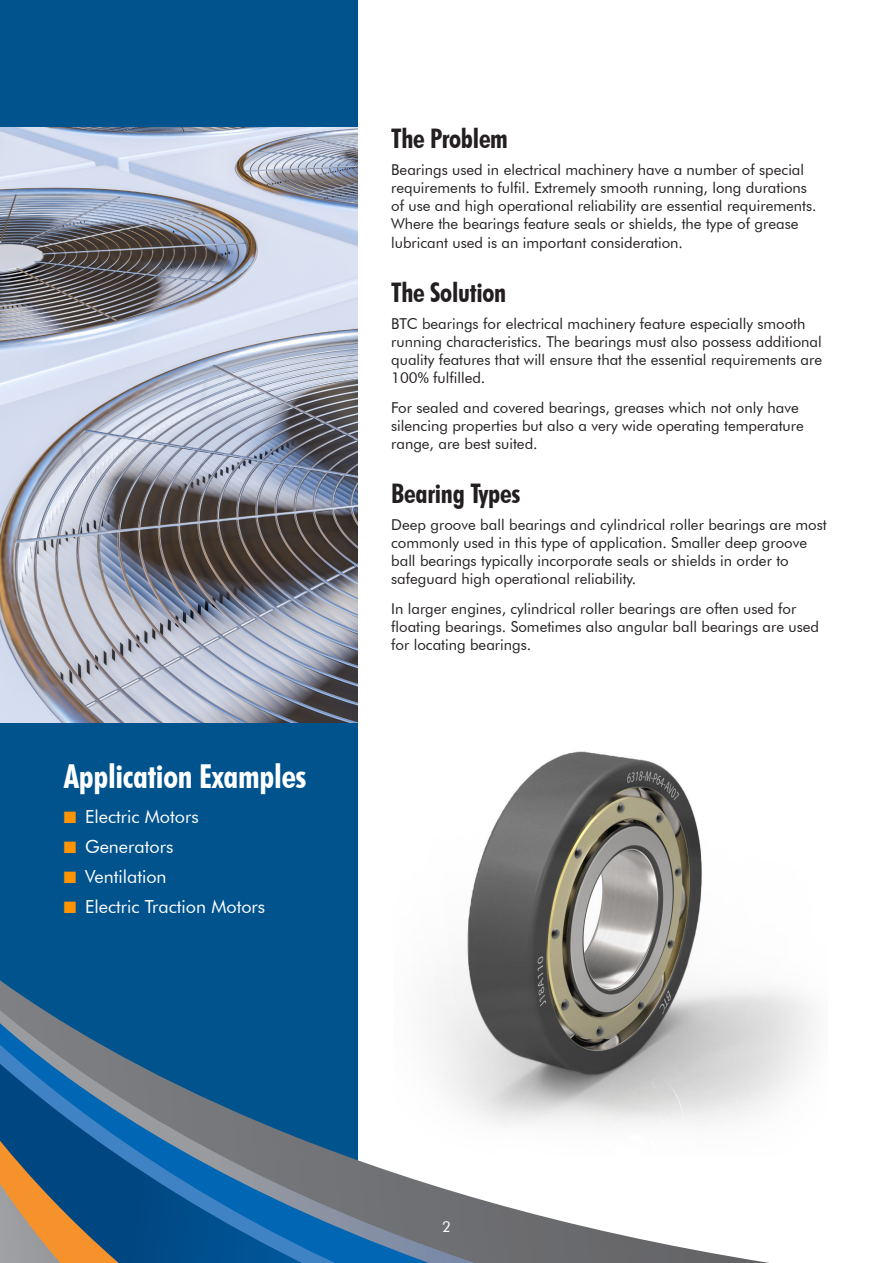
<style>
.page{position:relative;width:893px;height:1263px;background:#fff}
.page>*{position:absolute;margin:0;border:0;box-sizing:border-box;transform-origin:0 0}
.t1{font:700 condensed 33px "Futura BT";letter-spacing:-.01em;color:#fff}
.t2{font:700 condensed 27px "Futura BT";letter-spacing:-.01em;color:#231f20}
.t3{font:18px "Futura BT";color:#fff}
.t4{font:15px/18px "Futura BT";color:#231f20}
.t5{font:15px "Futura BT";color:#fff}
.s1{color:#ff9400}
</style>
<div class="page">
<div style="left:0;top:0;width:357px;height:1263px;background:#01538e"></div>
<img style="left:0;top:128px;width:357px;height:595px">
<svg style="left:0;top:978px;width:769px;height:285px"></svg>
<svg style="left:0;top:1141px;width:119px;height:122px"></svg>
<img style="left:393px;top:751px;width:421px;height:406px">
<h1 class="t1" style="left:64px;top:757px;width:244px">Application Examples</h1>
<p class="t3" style="left:64px;top:805px;width:136px"><span class="s1">■</span> Electric Motors</p>
<p class="t3" style="left:64px;top:835px;width:111px"><span class="s1">■</span> Generators</p>
<p class="t3" style="left:64px;top:866px;width:104px"><span class="s1">■</span> Ventilation</p>
<p class="t3" style="left:64px;top:896px;width:203px"><span class="s1">■</span> Electric Traction Motors</p>
<p class="t2" style="left:391px;top:122px;width:118px">The Problem</p>
<p class="t4" style="left:391px;top:160px;width:414px">Bearings used in electrical machinery have a number of special</p>
<p class="t4" style="left:391px;top:178px;width:427px">requirements to fulfil. Extremely smooth running, long durations of use and high operational reliability are essential requirements.</p>
<p class="t4" style="left:391px;top:214px;width:409px">Where the bearings feature seals or shields, the type of grease</p>
<p class="t4" style="left:391px;top:234px;width:293px">lubricant used is an important consideration.</p>
<h2 class="t2" style="left:391px;top:276px;width:117px">The Solution</h2>
<p class="t4" style="left:391px;top:314px;width:432px">BTC bearings for electrical machinery feature especially smooth running characteristics. The bearings must also possess additional quality features that will ensure that the essential requirements are 100% fulfilled.</p>
<p class="t4" style="left:391px;top:399px;width:414px">For sealed and covered bearings, greases which not only have silencing properties but also a very wide operating temperature range, are best suited.</p>
<h2 class="t2" style="left:391px;top:477px;width:131px">Bearing Types</h2>
<p class="t4" style="left:391px;top:515px;width:437px">Deep groove ball bearings and cylindrical roller bearings are most commonly used in this type of application. Smaller deep groove ball bearings typically incorporate seals or shields in order to safeguard high operational reliability.</p>
<p class="t4" style="left:391px;top:600px;width:429px">In larger engines, cylindrical roller bearings are often used for floating bearings. Sometimes also angular ball bearings are used for locating bearings.</p>
<p class="t5" style="left:442px;top:1217px;width:10px">2</p>
</div>
